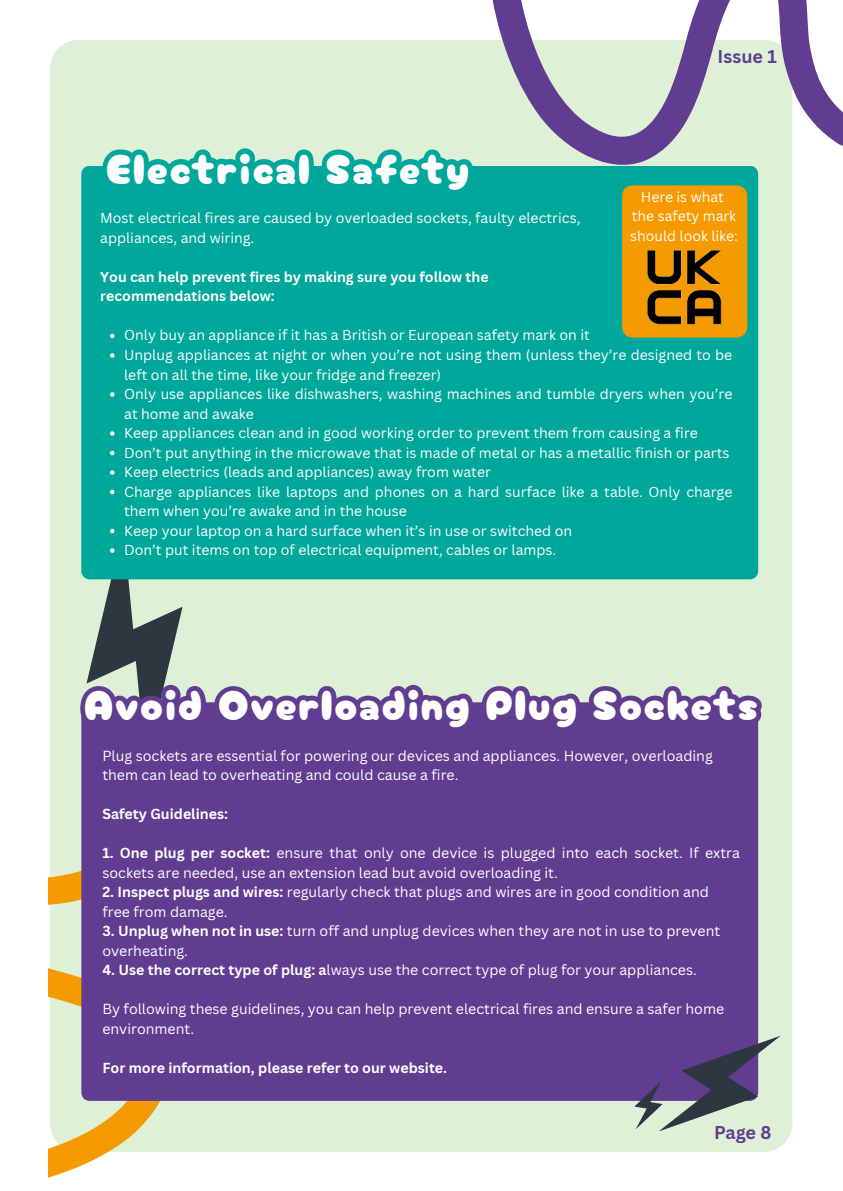
<style>
.page{position:relative;width:843px;height:1191px;background:#fff}
.page>*{position:absolute;margin:0;border:0;box-sizing:border-box;transform-origin:0 0}
.t1{font:41.6px "Cherry Bomb One";letter-spacing:.04em;color:#fff}
.t2{font:700 18px "Canva Sans";color:#603d91}
.t3{font:14.2px/19.5px "Canva Sans";color:#fff}
.t4{font:700 14.2px "Canva Sans";color:#fff}
.t5{font:14.1px/19.5px "Canva Sans";color:#fff}
.t6{font:700 14.1px/19.5px "Canva Sans";color:#fff}
.t7{font:14px/19.5px "Canva Sans";color:#fff;text-align:center}
.s1{font-weight:700}
</style>
<div class="page">
<div style="left:50px;top:40px;width:742px;height:1111px;background:#def1d6"></div>
<svg style="left:492px;top:0;width:350px;height:262px"></svg>
<svg style="left:48px;top:871px;width:219px;height:307px"></svg>
<svg style="left:86px;top:579px;width:149px;height:123px"></svg>
<div style="left:81px;top:166px;width:677px;height:413px;background:#00a79b"></div>
<div style="left:81px;top:702px;width:677px;height:398px;background:#603d91"></div>
<svg style="left:630px;top:1000px;width:162px;height:152px"></svg>
<div style="left:622px;top:185px;width:125px;height:152px;background:#f59a00"></div>
<img style="left:647px;top:250px;width:75px;height:75px">
<svg style="left:110px;top:334px;width:4px;height:4px"></svg>
<svg style="left:110px;top:353px;width:4px;height:5px"></svg>
<svg style="left:110px;top:392px;width:4px;height:5px"></svg>
<svg style="left:110px;top:431px;width:4px;height:4px"></svg>
<svg style="left:110px;top:450px;width:4px;height:5px"></svg>
<svg style="left:110px;top:470px;width:4px;height:4px"></svg>
<svg style="left:110px;top:489px;width:4px;height:5px"></svg>
<svg style="left:110px;top:528px;width:4px;height:5px"></svg>
<svg style="left:110px;top:548px;width:4px;height:4px"></svg>
<p class="t2" style="left:717px;top:44px;width:61px">Issue 1</p>
<h1 class="t1" style="left:106px;top:135px;width:364px">Electrical Safety</h1>
<p class="t5" style="left:100px;top:208px;width:481px">Most electrical fires are caused by overloaded sockets, faulty electrics, appliances, and wiring.</p>
<p class="t6" style="left:100px;top:267px;width:390px">You can help prevent fires by making sure you follow the recommendations below:</p>
<p class="t5" style="left:124px;top:325px;width:609px">Only buy an appliance if it has a British or European safety mark on it<br>Unplug appliances at night or when you’re not using them (unless they’re designed to be left on all the time, like your fridge and freezer)<br>Only use appliances like dishwashers, washing machines and tumble dryers when you’re at home and awake<br>Keep appliances clean and in good working order to prevent them from causing a fire Don’t put anything in the microwave that is made of metal or has a metallic finish or parts Keep electrics (leads and appliances) away from water<br>Charge appliances like laptops and phones on a hard surface like a table. Only charge them when you’re awake and in the house<br>Keep your laptop on a hard surface when it’s in use or switched on<br>Don’t put items on top of electrical equipment, cables or lamps.</p>
<p class="t7" style="left:630px;top:186px;width:109px">Here is what the safety mark should look like:</p>
<h1 class="t1" style="left:84px;top:671px;width:674px">Avoid Overloading Plug Sockets</h1>
<p class="t3" style="left:102px;top:745px;width:611px">Plug sockets are essential for powering our devices and appliances. However, overloading them can lead to overheating and could cause a fire.</p>
<p class="t4" style="left:102px;top:803px;width:127px">Safety Guidelines:</p>
<p class="t3" style="left:102px;top:842px;width:639px"><span class="s1">1. One plug per socket:</span> ensure that only one device is plugged into each socket. If extra sockets are needed, use an extension lead but avoid overloading it.</p>
<p class="t3" style="left:102px;top:881px;width:607px"><span class="s1">2. Inspect plugs and wires:</span> regularly check that plugs and wires are in good condition and free from damage.</p>
<p class="t3" style="left:102px;top:920px;width:619px"><span class="s1">3. Unplug when not in use:</span> turn off and unplug devices when they are not in use to prevent overheating.</p>
<p class="t3" style="left:102px;top:959px;width:595px"><span class="s1">4. Use the correct type of plug: a</span>lways use the correct type of plug for your appliances.</p>
<p class="t3" style="left:102px;top:998px;width:623px">By following these guidelines, you can help prevent electrical fires and ensure a safer home environment.</p>
<p class="t4" style="left:102px;top:1057px;width:346px">For more information, please refer to our website.</p>
<p class="t2" style="left:714px;top:1119px;width:59px">Page 8</p>
</div>
